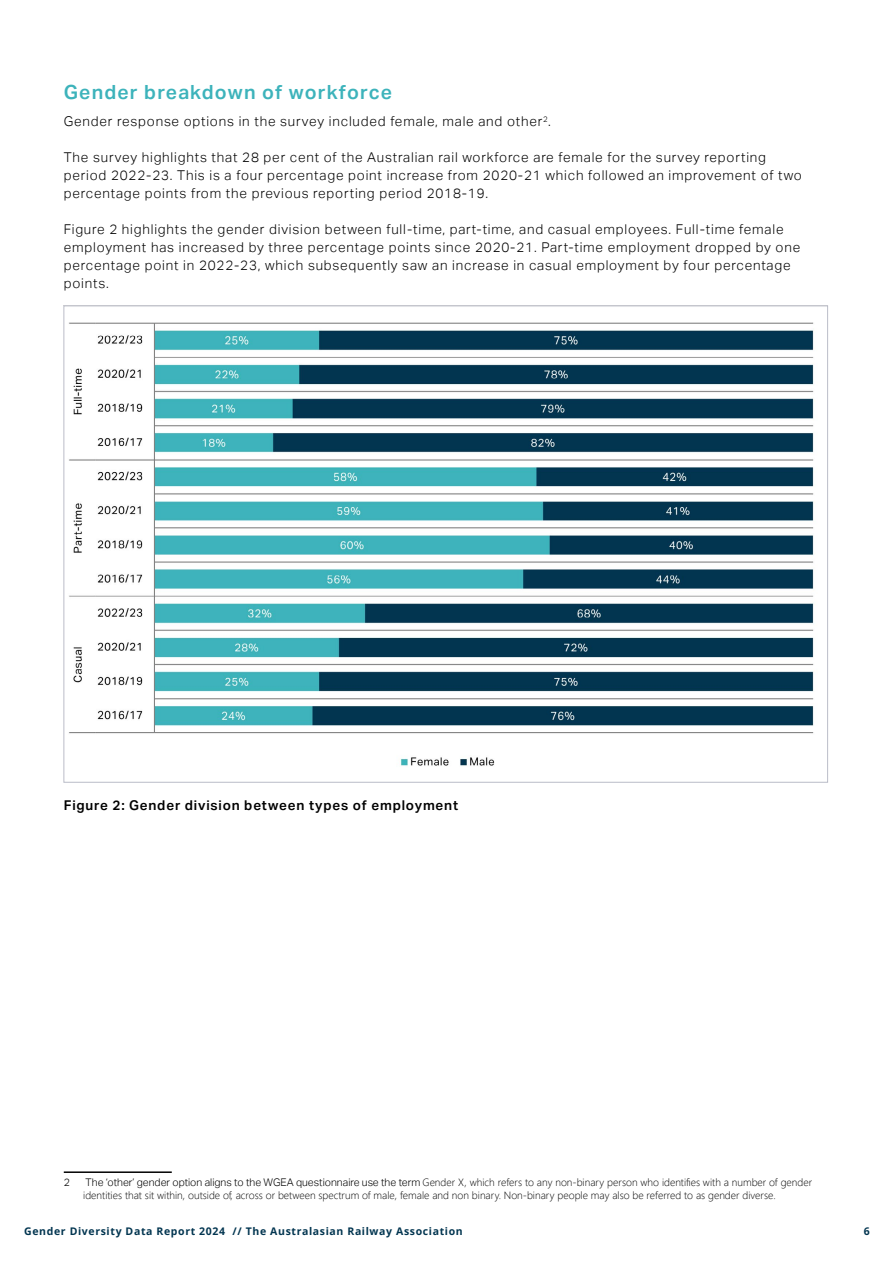
<style>
.page{position:relative;width:893px;height:1263px;background:#fff}
.page>*{position:absolute;margin:0;border:0;box-sizing:border-box;transform-origin:0 0}
.t1{font:600 19.5px "Aktiv Grotesk";letter-spacing:.06em;color:#3db3bb}
.t2{font:300 13.5px/18px "Aktiv Grotesk";letter-spacing:.06em;color:#000}
.t3{font:600 13.5px "Aktiv Grotesk";letter-spacing:.06em;color:#000}
.t4{font:300 10.5px/13.5px "Segoe UI";color:#000}
.t5{font:10.5px "Open Sans";letter-spacing:.06em;color:#023550}
.t6{font:300 10.5px "Aktiv Grotesk";color:#000}
.s1{font-family:"Aktiv Grotesk"}
</style>
<div class="page">
<hr style="left:64px;top:1171px;width:108px;height:2px;background:#000">
<img style="left:69px;top:322px;width:745px;height:444px">
<h1 class="t1" style="left:64px;top:81px;width:330px">Gender breakdown of workforce</h1>
<p class="t2" style="left:64px;top:112px;width:489px">Gender response options in the survey included female, male and other<sup>2</sup>.</p>
<p class="t2" style="left:64px;top:148px;width:740px">The survey highlights that 28 per cent of the Australian rail workforce are female for the survey reporting period 2022-23. This is a four percentage point increase from 2020-21 which followed an improvement of two percentage points from the previous reporting period 2018-19.</p>
<p class="t2" style="left:64px;top:220px;width:738px">Figure 2 highlights the gender division between full-time, part-time, and casual employees. Full-time female employment has increased by three percentage points since 2020-21. Part-time employment dropped by one percentage point in 2022-23, which subsequently saw an increase in casual employment by four percentage points.</p>
<p class="t3" style="left:64px;top:797px;width:396px">Figure 2: Gender division between types of employment</p>
<p class="t6" style="left:64px;top:1176px;width:8px">2</p>
<p class="t4" style="left:83px;top:1174px;width:730px"><span class="s1">The ‘other’ gender option aligns to the WGEA questionnaire use the term</span> Gender X, which refers to any non-binary person who identifies with a number of gender identities that sit within, outside of, across or between spectrum of male, female and non binary. Non-binary people may also be referred to as gender diverse.</p>
<p class="t5" style="left:24px;top:1224px;width:440px">Gender Diversity Data Report 2024 // The Australasian Railway Association</p>
<p class="t5" style="left:864px;top:1224px;width:8px">6</p>
</div>
